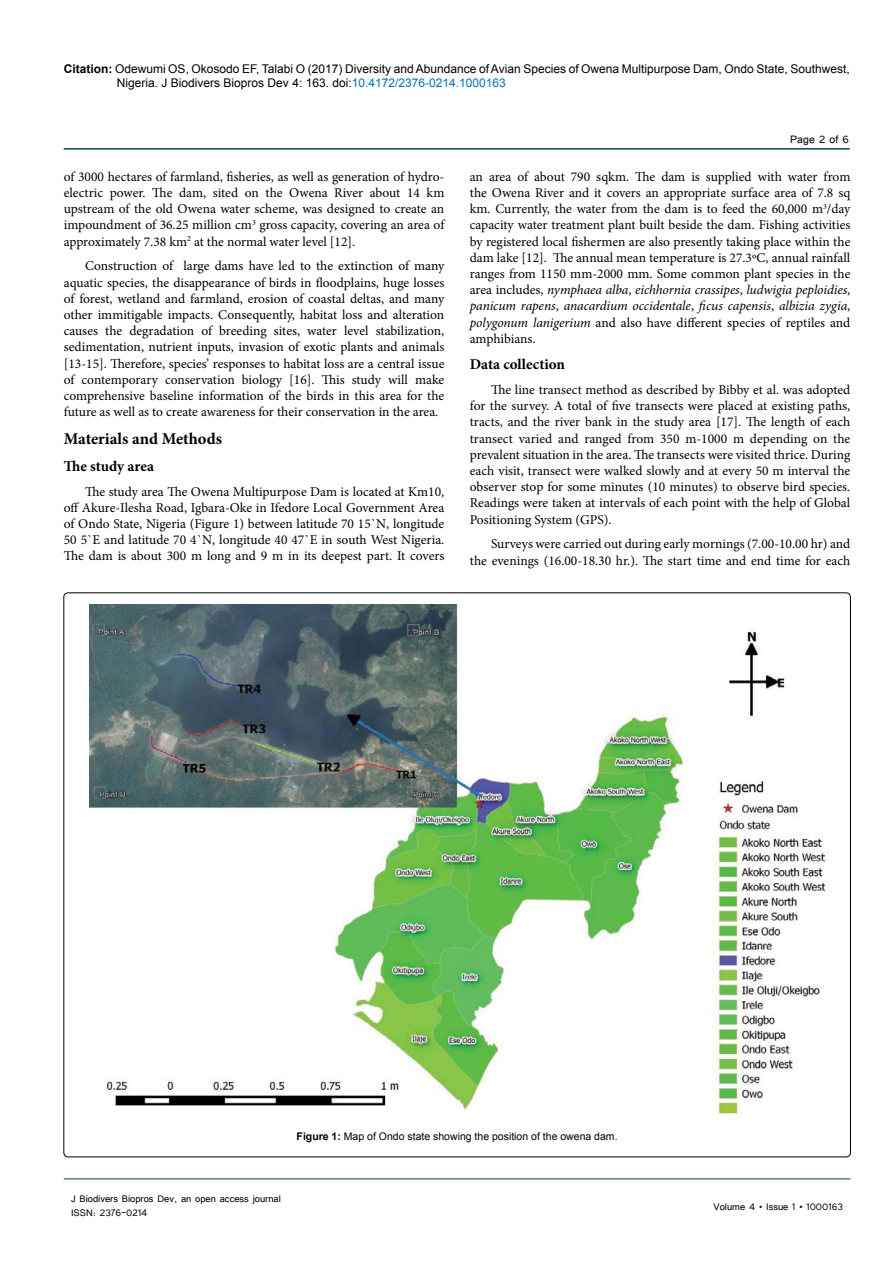
<style>
.page{position:relative;width:893px;height:1263px;background:#fff}
.page>*{position:absolute;margin:0;border:0;box-sizing:border-box;transform-origin:0 0}
.t1{font:700 16.5px "Minion Pro";color:#000}
.t2{font:700 15px "Minion Pro";color:#000}
.t3{font:13.5px/16.2px "Minion Pro";color:#000;text-align:justify}
.t4{font:13.5px "Tunga";color:#000}
.t5{font:12px/14.4px "Arial";color:#000}
.t6{font:12px/14.4px "Tunga";color:#000}
.t7{font:10.5px "Arial";color:#000}
.s1{font-weight:700}
.s2{color:#0072bc}
.s3{font-style:italic}
</style>
<div class="page">
<hr style="left:64px;top:148px;width:786px;height:2px;background:#00455b">
<hr style="left:64px;top:1179px;width:786px;height:1px;background:#00455b">
<img style="left:89px;top:605px;width:736px;height:514px">
<p class="t5" style="left:117px;top:61px;width:734px;text-indent:-53px"><span class="s1">Citation:</span> Odewumi OS, Okosodo EF, Talabi O (2017) Diversity and Abundance of Avian Species of Owena Multipurpose Dam, Ondo State, Southwest,<br>Nigeria. J Biodivers Biopros Dev 4: 163. doi:<span class="s2">10.4172/2376-0214.1000163</span></p>
<p class="t3" style="left:64px;top:168px;width:382px">of 3000 hectares of farmland, fisheries, as well as generation of hydro&shy;electric power. The dam, sited on the Owena River about 14 km upstream of the old Owena water scheme, was designed to create an impoundment of 36.25 million cm<sup>3</sup> gross capacity, covering an area of approximately 7.38 km<sup>2</sup> at the normal water level [12].</p>
<p class="t3" style="left:64px;top:258px;width:382px;text-indent:21px">Construction of large dams have led to the extinction of many aquatic species, the disappearance of birds in floodplains, huge losses of forest, wetland and farmland, erosion of coastal deltas, and many other immitigable impacts. Consequently, habitat loss and alteration causes the degradation of breeding sites, water level stabilization, sedimentation, nutrient inputs, invasion of exotic plants and animals [13-15]. Therefore, species’ responses to habitat loss are a central issue of contemporary conservation biology [16]. This study will make comprehensive baseline information of the birds in this area for the future as well as to create awareness for their conservation in the area.</p>
<p class="t1" style="left:64px;top:427px;width:160px">Materials and Methods</p>
<p class="t2" style="left:64px;top:456px;width:92px">The study area</p>
<p class="t3" style="left:64px;top:483px;width:382px;text-indent:21px">The study area The Owena Multipurpose Dam is located at Km10, off Akure-Ilesha Road, Igbara-Oke in Ifedore Local Government Area of Ondo State, Nigeria (Figure 1) between latitude 70 15`N, longitude 50 5`E and latitude 70 4`N, longitude 40 47`E in south West Nigeria.<br>The dam is about 300 m long and 9 m in its deepest part. It covers</p>
<p class="t4" style="left:790px;top:131px;width:60px">Page 2 of 6</p>
<p class="t3" style="left:470px;top:168px;width:382px">an area of about 790 sqkm. The dam is supplied with water from the Owena River and it covers an appropriate surface area of 7.8 sq km. Currently, the water from the dam is to feed the 60,000 m<sup>3</sup>/day capacity water treatment plant built beside the dam. Fishing activities by registered local fishermen are also presently taking place within the dam lake [12]. The annual mean temperature is 27.3ºC, annual rainfall ranges from 1150 mm-2000 mm. Some common plant species in the area includes, <span class="s3">nymphaea alba</span>, <span class="s3">eichhornia crassipes</span>, <span class="s3">ludwigia peploidies</span>, <span class="s3">panicum rapens</span>, <span class="s3">anacardium occidentale</span>, <span class="s3">ficus capensis</span>, <span class="s3">albizia zygia</span>, <span class="s3">polygonum lanigerium</span> and also have different species of reptiles and amphibians.</p>
<p class="t2" style="left:470px;top:354px;width:97px">Data collection</p>
<p class="t3" style="left:470px;top:382px;width:382px;text-indent:21px">The line transect method as described by Bibby et al. was adopted for the survey. A total of five transects were placed at existing paths, tracts, and the river bank in the study area [17]. The length of each transect varied and ranged from 350 m-1000 m depending on the prevalent situation in the area. The transects were visited thrice. During each visit, transect were walked slowly and at every 50 m interval the observer stop for some minutes (10 minutes) to observe bird species.<br>Readings were taken at intervals of each point with the help of Global Positioning System (GPS).</p>
<p class="t3" style="left:470px;top:536px;width:382px;text-align:right">Surveys were carried out during early mornings (7.00-10.00 hr) and<br>the evenings (16.00-18.30 hr.). The start time and end time for each</p>
<p class="t7" style="left:297px;top:1129px;width:322px"><span class="s1">Figure 1:</span> Map of Ondo state showing the position of the owena dam.</p>
<p class="t6" style="left:71px;top:1190px;width:211px">J Biodivers Biopros Dev, an open access journal<br>ISSN: 2376-0214</p>
<p class="t6" style="left:713px;top:1199px;width:131px">Volume 4 • Issue 1 • 1000163</p>
</div>
